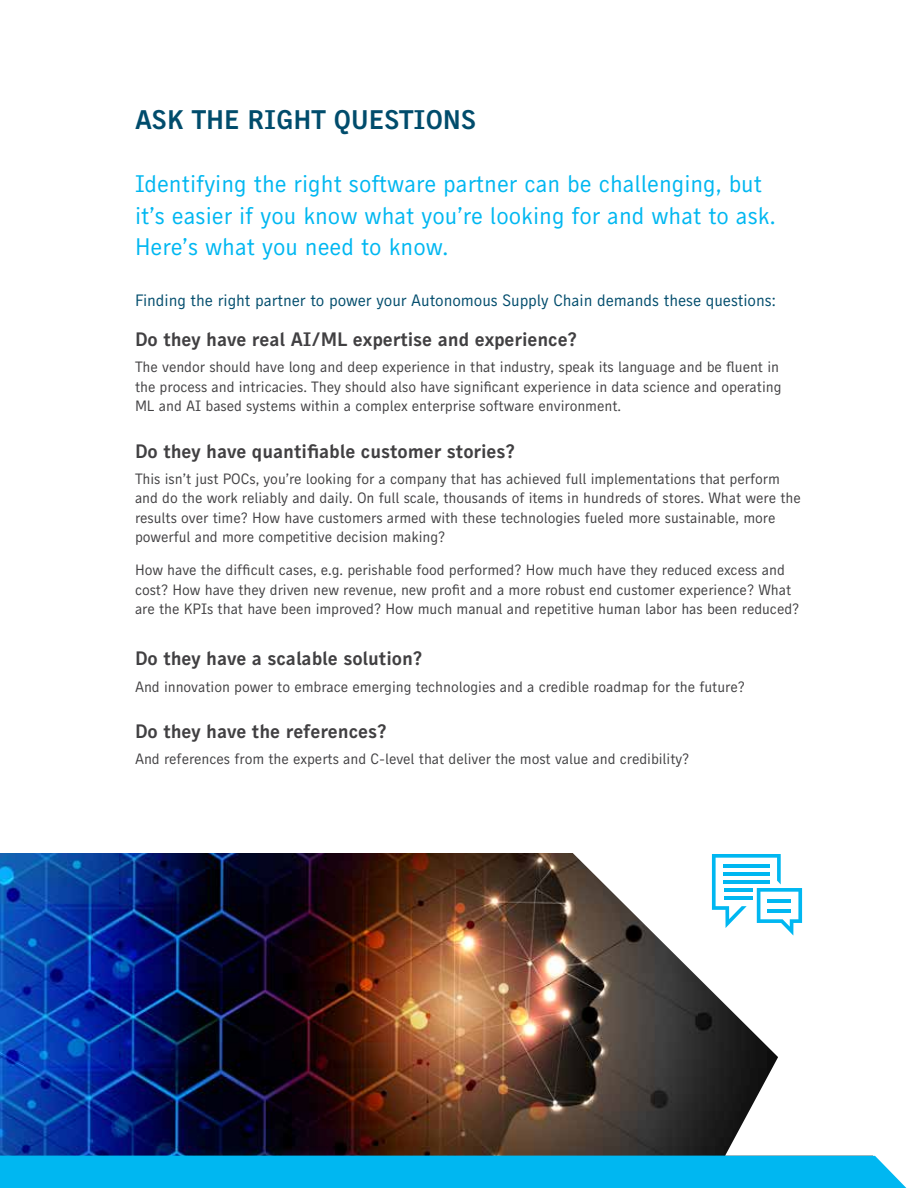
<style>
.page{position:relative;width:918px;height:1188px;background:#fff}
.page>*{position:absolute;margin:0;border:0;box-sizing:border-box;transform-origin:0 0}
.t1{font:27px "Skopex Gothic Bld";color:#004c6c}
.t2{font:24px/31.5px "Skopex Gothic";color:#00b7f1}
.t3{font:19.5px "Skopex Gothic Bld";letter-spacing:-.005em;color:#414042}
.t4{font:16.5px "Skopex Gothic";letter-spacing:-.005em;color:#004c6c}
.t5{font:15px/19.5px "Skopex Gothic";letter-spacing:-.005em;color:#414042}
</style>
<div class="page">
<img style="left:0;top:854px;width:510px;height:158px">
<svg style="left:510px;top:853px;width:293px;height:159px"></svg>
<img style="left:0;top:1012px;width:907px;height:176px">
<svg style="left:712px;top:854px;width:90px;height:82px"></svg>
<hr style="left:768px;top:899px;width:23px;height:4px;background:#00b7f1">
<hr style="left:768px;top:909px;width:23px;height:3px;background:#00b7f1">
<hr style="left:724px;top:872px;width:46px;height:4px;background:#00b7f1">
<hr style="left:724px;top:864px;width:46px;height:4px;background:#00b7f1">
<hr style="left:724px;top:880px;width:46px;height:4px;background:#00b7f1">
<hr style="left:724px;top:888px;width:29px;height:3px;background:#00b7f1">
<hr style="left:724px;top:896px;width:29px;height:3px;background:#00b7f1">
<h1 class="t1" style="left:135px;top:103px;width:343px">ASK THE RIGHT QUESTIONS</h1>
<h2 class="t2" style="left:135px;top:168px;width:642px">Identifying the right software partner can be challenging, but it’s easier if you know what you’re looking for and what to ask.<br>Here’s what you need to know.</h2>
<p class="t4" style="left:135px;top:290px;width:642px">Finding the right partner to power your Autonomous Supply Chain demands these questions:</p>
<h3 class="t3" style="left:135px;top:327px;width:444px">Do they have real AI/ML expertise and experience?</h3>
<p class="t5" style="left:135px;top:357px;width:648px">The vendor should have long and deep experience in that industry, speak its language and be fluent in the process and intricacies. They should also have significant experience in data science and operating<br>ML and AI based systems within a complex enterprise software environment.</p>
<h3 class="t3" style="left:135px;top:439px;width:382px">Do they have quantifiable customer stories?</h3>
<p class="t5" style="left:135px;top:469px;width:667px">This isn’t just POCs, you’re looking for a company that has achieved full implementations that perform and do the work reliably and daily. On full scale, thousands of items in hundreds of stores. What were the results over time? How have customers armed with these technologies fueled more sustainable, more powerful and more competitive decision making?</p>
<p class="t5" style="left:135px;top:560px;width:666px">How have the difficult cases, e.g. perishable food performed? How much have they reduced excess and cost? How have they driven new revenue, new profit and a more robust end customer experience? What are the KPIs that have been improved? How much manual and repetitive human labor has been reduced?</p>
<h3 class="t3" style="left:135px;top:647px;width:289px">Do they have a scalable solution?</h3>
<p class="t5" style="left:135px;top:676px;width:611px">And innovation power to embrace emerging technologies and a credible roadmap for the future?</p>
<h3 class="t3" style="left:135px;top:719px;width:253px">Do they have the references?</h3>
<p class="t5" style="left:135px;top:749px;width:556px">And references from the experts and C-level that deliver the most value and credibility?</p>
</div>
